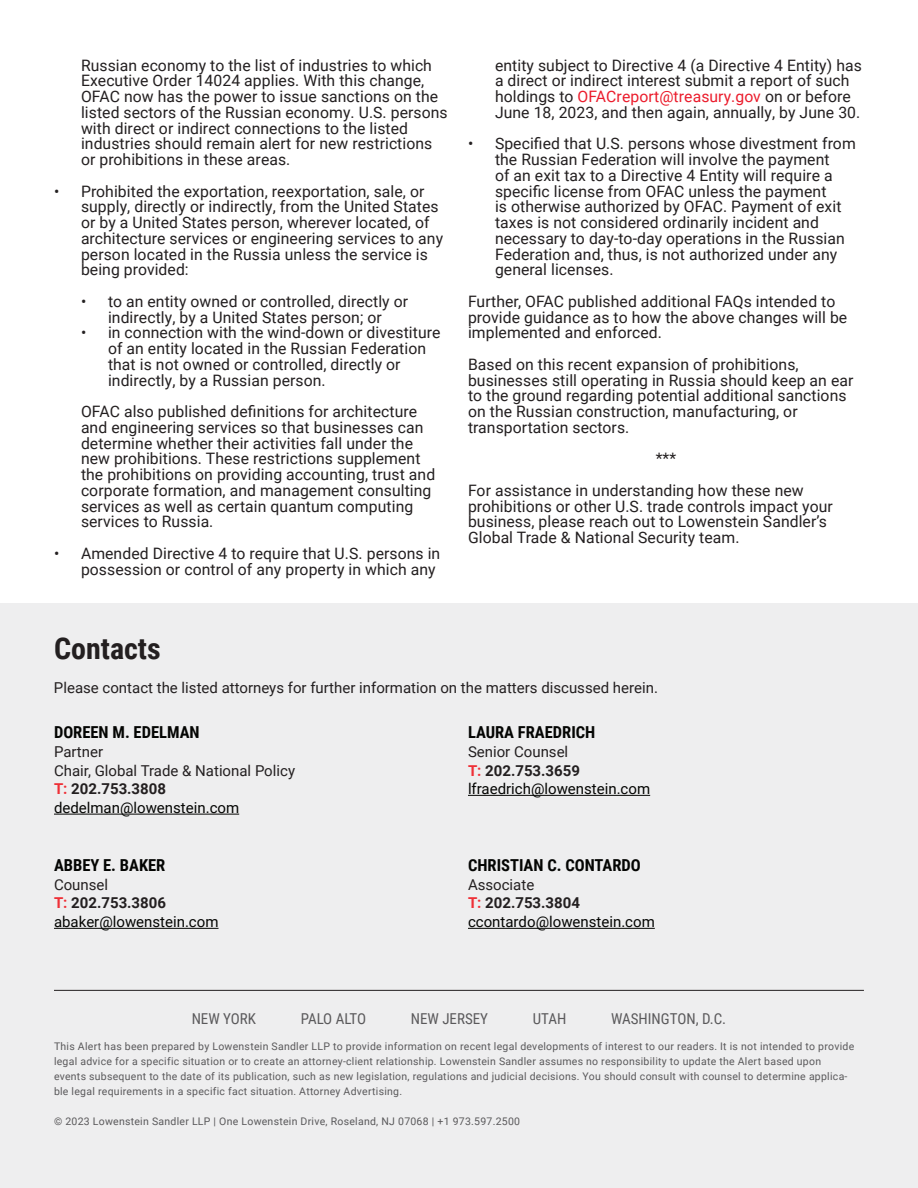
<style>
.page{position:relative;width:918px;height:1188px;background:#fff}
.page>*{position:absolute;margin:0;border:0;box-sizing:border-box;transform-origin:0 0}
.t1{font:700 30px "Roboto Condensed";color:#231f20}
.Body{font:700 16.5px "Roboto Condensed";color:#040503}
.Body-2{font:15.75px/15.8px "Roboto";letter-spacing:.005em;color:#231f20}
.Body-3{font:15px/18.8px "Roboto";color:#231f20}
.Body-4{font:15px "Roboto";color:#040503}
.Body-5{font:700 15px/18.8px "Roboto";color:#231f20}
.t2{font:15px "Roboto Condensed";color:#5a595b}
.t3{font:15px "Roboto Condensed";letter-spacing:-.025em;color:#5a595b}
.t4{font:10.5px/15px "Roboto";letter-spacing:.025em;color:#5a595b}
.s1{color:#eb1c2c}
.s2{font-weight:700;color:#ee3037}
.s3{font-weight:700}
.s4{font-weight:400}
.s5{color:#ee3037}
</style>
<div class="page">
<div style="left:0;top:603px;width:918px;height:585px;background:#eeeeef"></div>
<hr style="left:54px;top:814px;width:185px;height:1px;background:#040503">
<hr style="left:54px;top:928px;width:165px;height:1px;background:#040503">
<hr style="left:468px;top:928px;width:187px;height:1px;background:#040503">
<hr style="left:54px;top:990px;width:810px;height:1px;background:#231f20">
<hr style="left:468px;top:795px;width:182px;height:1px;background:#040503">
<p class="Body-2" style="left:81px;top:56px;width:368px">Russian economy to the list of industries to which Executive Order 14024 applies. With this change, OFAC now has the power to issue sanctions on the listed sectors of the Russian economy. U.S. persons with direct or indirect connections to the listed industries should remain alert for new restrictions or prohibitions in these areas.</p>
<p class="Body-2" style="left:81px;top:182px;width:364px;text-indent:-27px">• Prohibited the exportation, reexportation, sale, or supply, directly or indirectly, from the United States or by a United States person, wherever located, of architecture services or engineering services to any person located in the Russia unless the service is being provided:</p>
<p class="Body-2" style="left:81px;top:293px;width:329px;text-align:center">• to an entity owned or controlled, directly or indirectly, by a United States person; or</p>
<p class="Body-2" style="left:108px;top:324px;width:334px;text-indent:-27px">• in connection with the wind-down or divestiture of an entity located in the Russian Federation that is not owned or controlled, directly or indirectly, by a Russian person.</p>
<p class="Body-2" style="left:81px;top:403px;width:356px">OFAC also published definitions for architecture and engineering services so that businesses can determine whether their activities fall under the new prohibitions. These restrictions supplement the prohibitions on providing accounting, trust and corporate formation, and management consulting services as well as certain quantum computing services to Russia.</p>
<p class="Body-2" style="left:54px;top:545px;width:388px;text-align:right">• Amended Directive 4 to require that U.S. persons in possession or control of any property in which any</p>
<p class="Body-2" style="left:495px;top:56px;width:368px">entity subject to Directive 4 (a Directive 4 Entity) has a direct or indirect interest submit a report of such holdings to <span class="s1">OFACreport@treasury.gov</span> on or before June 18, 2023, and then again, annually, by June 30.</p>
<p class="Body-2" style="left:495px;top:135px;width:362px;text-indent:-27px">• Specified that U.S. persons whose divestment from the Russian Federation will involve the payment<br>of an exit tax to a Directive 4 Entity will require a specific license from OFAC unless the payment<br>is otherwise authorized by OFAC. Payment of exit taxes is not considered ordinarily incident and necessary to day-to-day operations in the Russian Federation and, thus, is not authorized under any general licenses.</p>
<p class="Body-2" style="left:468px;top:293px;width:381px">Further, OFAC published additional FAQs intended to provide guidance as to how the above changes will be implemented and enforced.</p>
<p class="Body-2" style="left:468px;top:356px;width:387px">Based on this recent expansion of prohibitions, businesses still operating in Russia should keep an ear to the ground regarding potential additional sanctions on the Russian construction, manufacturing, or transportation sectors.</p>
<p class="Body-2" style="left:656px;top:450px;width:22px">***</p>
<p class="Body-2" style="left:468px;top:482px;width:366px">For assistance in understanding how these new prohibitions or other U.S. trade controls impact your business, please reach out to Lowenstein Sandler’s Global Trade &amp; National Security team.</p>
<p class="t1" style="left:54px;top:628px;width:108px">Contacts</p>
<p class="Body-3" style="left:54px;top:677px;width:606px">Please contact the listed attorneys for further information on the matters discussed herein.</p>
<p class="Body" style="left:54px;top:721px;width:147px">DOREEN M. EDELMAN</p>
<p class="Body-3" style="left:54px;top:742px;width:243px">Partner<br>Chair, Global Trade &amp; National Policy<br><span class="s2">T:</span> <span class="s3">202.753.3808</span></p>
<p class="Body-4" style="left:54px;top:797px;width:187px">dedelman@lowenstein.com</p>
<p class="Body" style="left:54px;top:854px;width:113px">ABBEY E. BAKER</p>
<p class="Body-5" style="left:54px;top:874px;width:114px"><span class="s4">Counsel<br></span><span class="s5">T:</span> 202.753.3806</p>
<p class="Body-4" style="left:54px;top:911px;width:166px">abaker@lowenstein.com</p>
<p class="Body" style="left:468px;top:721px;width:129px">LAURA FRAEDRICH</p>
<p class="Body-3" style="left:468px;top:742px;width:114px">Senior Counsel<br><span class="s2">T:</span> <span class="s3">202.753.3659</span></p>
<p class="Body-4" style="left:468px;top:778px;width:184px">lfraedrich@lowenstein.com</p>
<p class="Body" style="left:468px;top:854px;width:174px">CHRISTIAN C. CONTARDO</p>
<p class="Body-5" style="left:468px;top:874px;width:114px"><span class="s4">Associate<br></span><span class="s5">T:</span> 202.753.3804</p>
<p class="Body-4" style="left:468px;top:911px;width:188px">ccontardo@lowenstein.com</p>
<p class="t2" style="left:192px;top:1008px;width:66px">NEW YORK</p>
<p class="t3" style="left:301px;top:1008px;width:67px">PALO ALTO</p>
<p class="t2" style="left:411px;top:1008px;width:79px">NEW JERSEY</p>
<p class="t2" style="left:533px;top:1008px;width:35px">UTAH</p>
<p class="t2" style="left:611px;top:1008px;width:117px">WASHINGTON, D.C.</p>
<p class="t4" style="left:54px;top:1039px;width:802px">This Alert has been prepared by Lowenstein Sandler LLP to provide information on recent legal developments of interest to our readers. It is not intended to provide legal advice for a specific situation or to create an attorney-client relationship. Lowenstein Sandler assumes no responsibility to update the Alert based upon events subsequent to the date of its publication, such as new legislation, regulations and judicial decisions. You should consult with counsel to determine applica&shy;ble legal requirements in a specific fact situation. Attorney Advertising.</p>
<p class="t4" style="left:54px;top:1114px;width:468px">© 2023 Lowenstein Sandler LLP | One Lowenstein Drive, Roseland, NJ 07068 | +1 973.597.2500</p>
</div>
